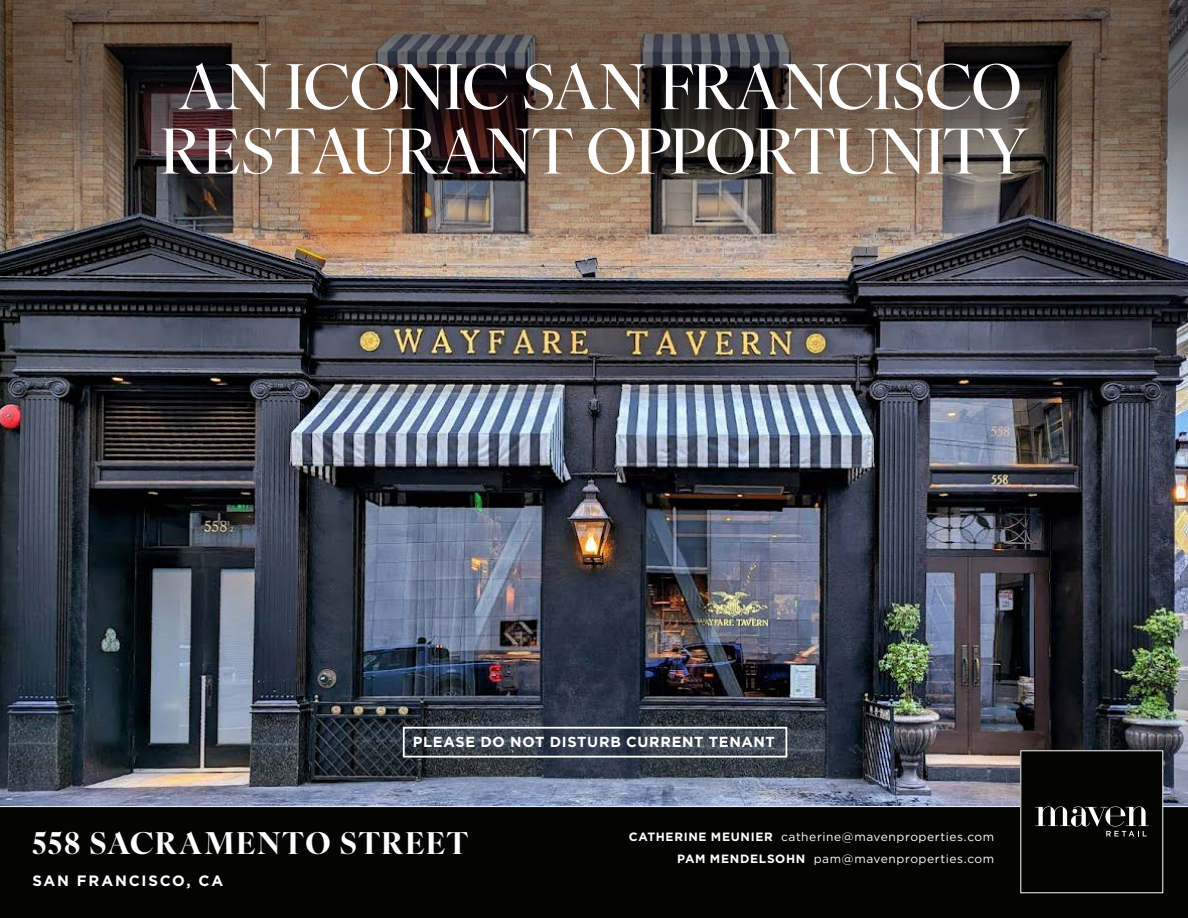
<style>
.page{position:relative;width:1188px;height:918px;background:#fff}
.page>*{position:absolute;margin:0;border:0;box-sizing:border-box;transform-origin:0 0}
.t1{font:500 61.8px/64.5px "Ivy Ora Display";letter-spacing:-.01em;color:#fff;text-align:center}
.t2{font:700 30px "Ivy Ora Display";letter-spacing:.055em;color:#fff}
.t3{font:700 15px "Gotham";letter-spacing:.12em;color:#fff}
.t4{font:700 14.55px "Gotham";letter-spacing:.045em;color:#fff}
.t5{font:12px "Gotham";letter-spacing:.05em;color:#fff}
.s1{font-weight:700}
</style>
<div class="page">
<img style="left:0;top:481px;width:1188px;height:325px">
<img style="left:0;top:0;width:1188px;height:481px">
<div style="left:0;top:806px;width:1188px;height:112px;background:#040503"></div>
<div style="left:1021px;top:751px;width:142px;height:142px;background:#040503"></div>
<svg style="left:1035px;top:806px;width:114px;height:30px"></svg>
<div style="left:403px;top:727px;width:384px;height:31px;border:2px solid #fff"></div>
<p class="t1" style="left:160px;top:51px;width:870px">AN ICONIC SAN FRANCISCO<br>RESTAURANT OPPORTUNITY</p>
<p class="t4" style="left:413px;top:733px;width:364px">PLEASE DO NOT DISTURB CURRENT TENANT</p>
<p class="t2" style="left:32px;top:819px;width:437px">558 SACRAMENTO STREET</p>
<p class="t3" style="left:32px;top:870px;width:192px">SAN FRANCISCO, CA</p>
<p class="t5" style="left:629px;top:829px;width:367px"><span class="s1">CATHERINE MEUNIER</span> catherine@mavenproperties.com</p>
<p class="t5" style="left:677px;top:851px;width:319px"><span class="s1">PAM MENDELSOHN</span> pam@mavenproperties.com</p>
</div>
